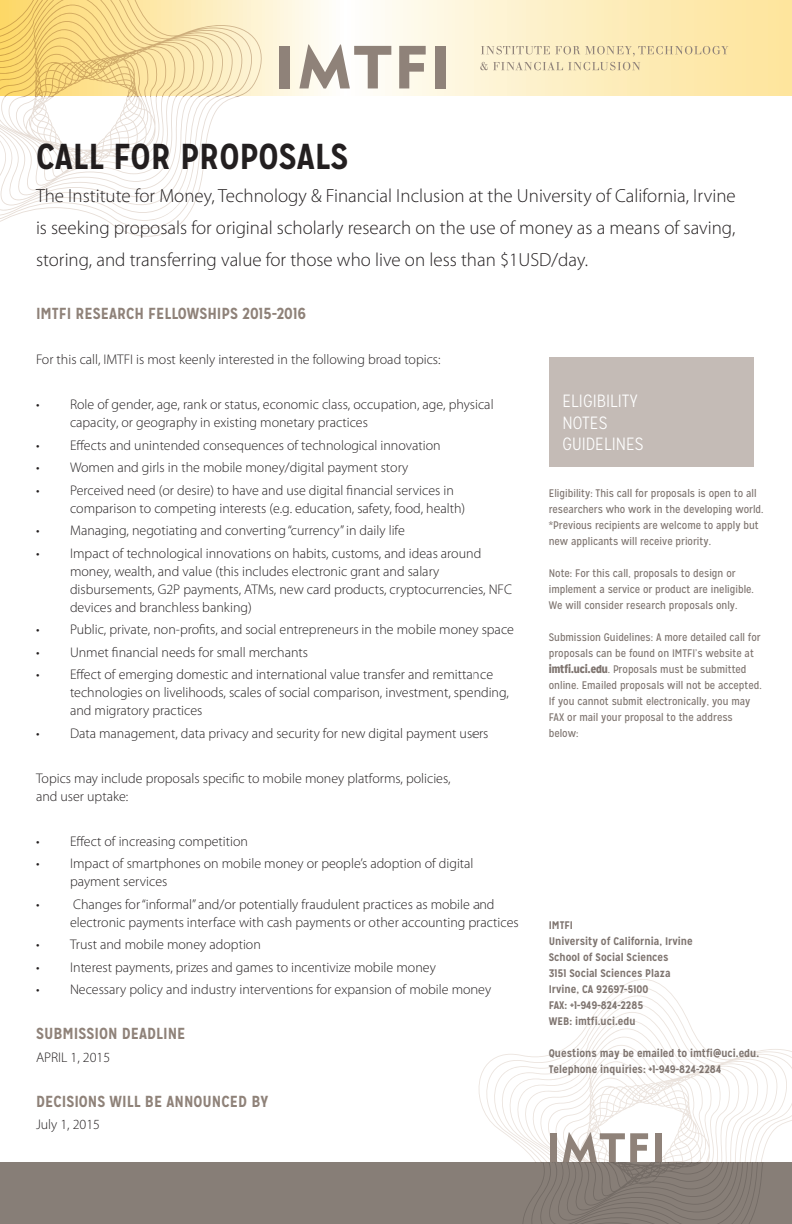
<style>
.page{position:relative;width:792px;height:1224px;background:#fff}
.page>*{position:absolute;margin:0;border:0;box-sizing:border-box;transform-origin:0 0}
.t1{font:700 36px "Mission Gothic";color:#231f20}
.t2{font:300 19px/32px "Myriad Pro";color:#231f20;text-align:justify}
.t3{font:300 17.7px "Mission Gothic";color:#fff}
.t4{font:700 16px "Mission Gothic";color:#8f8279}
.t5{font:300 14px/18px "Myriad Pro";color:#231f20}
.t6{font:11px/16px "Mission Gothic";color:#7e746f}
.t7{font:700 11px/16px "Mission Gothic";color:#7e746f}
.s1{font-weight:900}
</style>
<div class="page">
<svg style="left:263px;top:0;width:529px;height:95px;background:#fdf0c8"></svg>
<svg style="left:481px;top:46px;width:247px;height:10px;background:#e7d7af"></svg>
<svg style="left:480px;top:62px;width:160px;height:8px"></svg>
<div style="left:280px;top:46px;width:10px;height:42px;background:#8f8279"></div>
<svg style="left:299px;top:45px;width:92px;height:44px"></svg>
<svg style="left:399px;top:46px;width:27px;height:42px"></svg>
<div style="left:435px;top:46px;width:11px;height:42px;background:#8f8279"></div>
<svg style="left:0;top:0;width:263px;height:237px"></svg>
<div style="left:549px;top:357px;width:204px;height:110px;background:#c4bbb6"></div>
<div style="left:0;top:1162px;width:792px;height:62px;background:#877e77"></div>
<svg style="left:478px;top:979px;width:314px;height:153px"></svg>
<svg style="left:503px;top:1132px;width:270px;height:92px"></svg>
<div style="left:655px;top:1133px;width:7px;height:29px;background:#8f8279"></div>
<p class="t1" style="left:36px;top:134px;width:314px">CALL FOR PROPOSALS</p>
<p class="t2" style="left:36px;top:180px;width:701px">The Institute for Money, Technology &amp; Financial Inclusion at the University of California, Irvine is seeking proposals for original scholarly research on the use of money as a means of saving, storing, and transferring value for those who live on less than $1USD/day.</p>
<p class="t4" style="left:36px;top:304px;width:272px">IMTFI RESEARCH FELLOWSHIPS 2015-2016</p>
<p class="t5" style="left:36px;top:350px;width:406px">For this call, IMTFI is most keenly interested in the following broad topics:</p>
<p class="t5" style="left:70px;top:395px;width:425px;text-indent:-34px">• Role of gender, age, rank or status, economic class, occupation, age, physical capacity, or geography in existing monetary practices</p>
<p class="t5" style="left:36px;top:436px;width:406px">• Effects and unintended consequences of technological innovation</p>
<p class="t5" style="left:36px;top:458px;width:374px">• Women and girls in the mobile money/digital payment story</p>
<p class="t5" style="left:70px;top:481px;width:397px;text-indent:-34px">• Perceived need (or desire) to have and use digital financial services in comparison to competing interests (e.g. education, safety, food, health)</p>
<p class="t5" style="left:36px;top:521px;width:370px">• Managing, negotiating and converting “currency” in daily life</p>
<p class="t5" style="left:70px;top:544px;width:444px;text-indent:-34px">• Impact of technological innovations on habits, customs, and ideas around money, wealth, and value (this includes electronic grant and salary disbursements, G2P payments, ATMs, new card products, cryptocurrencies, NFC devices and branchless banking)</p>
<p class="t5" style="left:36px;top:620px;width:480px">• Public, private, non-profits, and social entrepreneurs in the mobile money space</p>
<p class="t5" style="left:36px;top:643px;width:274px">• Unmet financial needs for small merchants</p>
<p class="t5" style="left:70px;top:665px;width:441px;text-indent:-34px">• Effect of emerging domestic and international value transfer and remittance technologies on livelihoods, scales of social comparison, investment, spending, and migratory practices</p>
<p class="t5" style="left:36px;top:724px;width:454px">• Data management, data privacy and security for new digital payment users</p>
<p class="t5" style="left:36px;top:769px;width:416px">Topics may include proposals specific to mobile money platforms, policies, and user uptake:</p>
<p class="t5" style="left:36px;top:832px;width:213px">• Effect of increasing competition</p>
<p class="t5" style="left:70px;top:854px;width:405px;text-indent:-34px">• Impact of smartphones on mobile money or people’s adoption of digital payment services</p>
<p class="t5" style="left:36px;top:895px;width:5px">•</p>
<p class="t5" style="left:70px;top:895px;width:450px">Changes for “informal” and/or potentially fraudulent practices as mobile and electronic payments interface with cash payments or other accounting practices</p>
<p class="t5" style="left:36px;top:935px;width:226px">• Trust and mobile money adoption</p>
<p class="t5" style="left:36px;top:958px;width:401px">• Interest payments, prizes and games to incentivize mobile money</p>
<p class="t5" style="left:36px;top:980px;width:457px">• Necessary policy and industry interventions for expansion of mobile money</p>
<p class="t4" style="left:36px;top:1024px;width:151px">SUBMISSION DEADLINE</p>
<p class="t5" style="left:36px;top:1048px;width:76px">APRIL 1, 2015</p>
<p class="t4" style="left:36px;top:1091px;width:234px">DECISIONS WILL BE ANNOUNCED BY</p>
<p class="t5" style="left:36px;top:1115px;width:66px">July 1, 2015</p>
<p class="t3" style="left:562px;top:391px;width:77px">ELIGIBILITY</p>
<p class="t3" style="left:562px;top:412px;width:46px">NOTES</p>
<p class="t3" style="left:562px;top:433px;width:83px">GUIDELINES</p>
<p class="t6" style="left:549px;top:485px;width:216px">Eligibility: This call for proposals is open to all researchers who work in the developing world. *Previous recipients are welcome to apply but new applicants will receive priority.</p>
<p class="t6" style="left:549px;top:565px;width:207px">Note: For this call, proposals to design or implement a service or product are ineligible.<br>We will consider research proposals only.</p>
<p class="t6" style="left:549px;top:629px;width:214px">Submission Guidelines: A more detailed call for proposals can be found on IMTFI’s website at <span class="s1">imtfi.uci.edu</span>. Proposals must be submitted online. Emailed proposals will not be accepted.<br>If you cannot submit electronically, you may FAX or mail your proposal to the address below:</p>
<p class="t7" style="left:549px;top:917px;width:26px">IMTFI</p>
<p class="t7" style="left:549px;top:933px;width:145px">University of California, Irvine</p>
<p class="t7" style="left:549px;top:949px;width:121px">School of Social Sciences</p>
<p class="t7" style="left:549px;top:965px;width:123px">3151 Social Sciences Plaza</p>
<p class="t7" style="left:549px;top:981px;width:101px">Irvine, CA 92697-5100</p>
<p class="t7" style="left:549px;top:997px;width:96px">FAX: +1-949-824-2285</p>
<p class="t7" style="left:549px;top:1013px;width:88px">WEB: imtfi.uci.edu</p>
<p class="t7" style="left:549px;top:1045px;width:212px">Questions may be emailed to imtfi@uci.edu.<br>Telephone inquiries: +1-949-824-2284</p>
</div>
